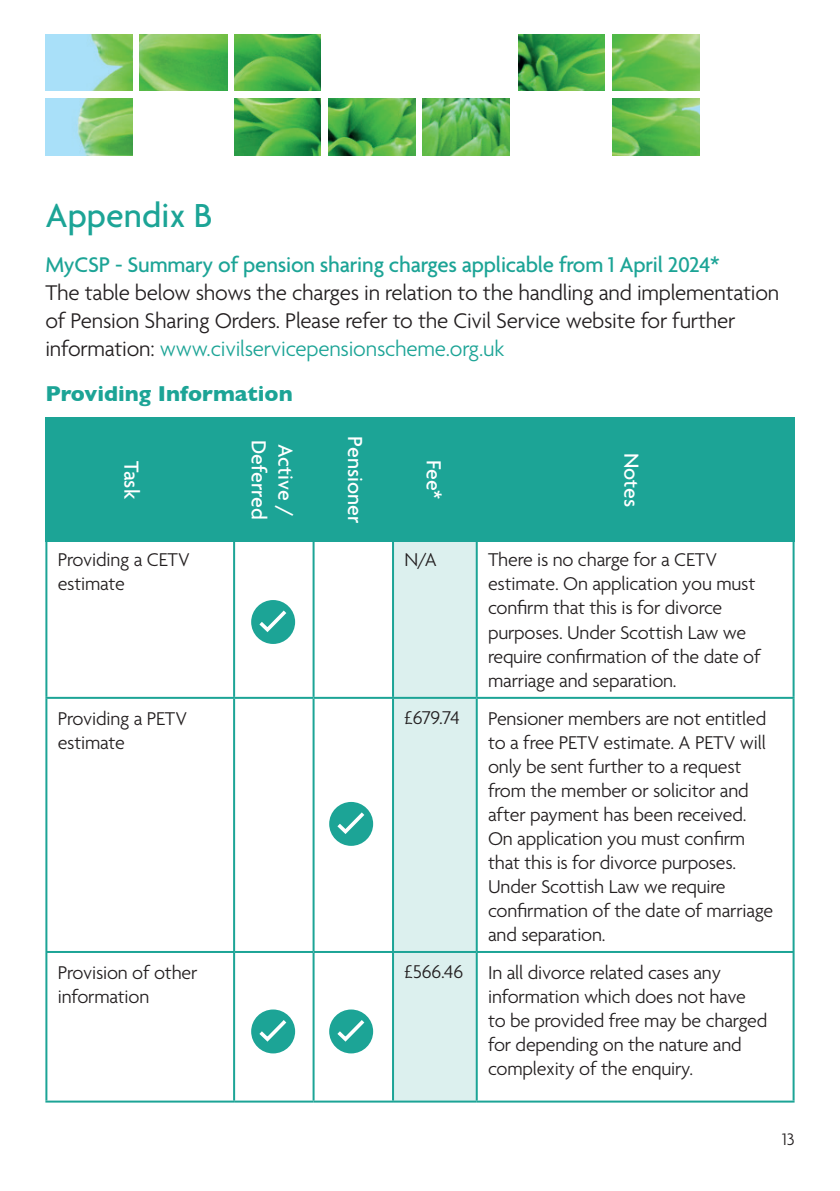
<style>
.page{position:relative;width:840px;height:1191px;background:#fff}
.page>*{position:absolute;margin:0;border:0;box-sizing:border-box;transform-origin:0 0}
.t1{font:500 36px "Agenda";color:#1ca496}
.t2{font:300 23px/28px "Agenda";letter-spacing:-.01em;color:#231f20}
.t3{font:500 23px "Agenda";letter-spacing:-.01em;color:#1ca496}
.t4{font:500 22px "Agenda";color:#fff}
.t5{font:700 22px "Gill Sans";color:#1ca496}
.t6{font:300 20px/24px "Agenda";letter-spacing:-.01em;color:#231f20}
.t7{font:300 18px "Agenda";color:#231f20}
.s1{color:#1ca496}
</style>
<div class="page">
<svg style="left:47px;top:542px;width:745px;height:558px"></svg>
<div style="left:394px;top:542px;width:81px;height:558px;background:#dcf0ee"></div>
<hr style="left:45px;top:541px;width:2px;height:156px;background:#1ca496">
<hr style="left:233px;top:541px;width:2px;height:156px;background:#1ca496">
<hr style="left:312px;top:541px;width:2px;height:156px;background:#1ca496">
<hr style="left:392px;top:541px;width:2px;height:156px;background:#1ca496">
<hr style="left:475px;top:541px;width:2px;height:156px;background:#1ca496">
<hr style="left:792px;top:541px;width:2px;height:156px;background:#1ca496">
<hr style="left:45px;top:697px;width:189px;height:2px;background:#1ca496">
<hr style="left:45px;top:699px;width:2px;height:252px;background:#1ca496">
<hr style="left:234px;top:697px;width:79px;height:2px;background:#1ca496">
<hr style="left:233px;top:699px;width:2px;height:252px;background:#1ca496">
<hr style="left:313px;top:697px;width:80px;height:2px;background:#1ca496">
<hr style="left:312px;top:699px;width:2px;height:252px;background:#1ca496">
<hr style="left:393px;top:697px;width:83px;height:2px;background:#1ca496">
<hr style="left:392px;top:699px;width:2px;height:252px;background:#1ca496">
<hr style="left:476px;top:697px;width:318px;height:2px;background:#1ca496">
<hr style="left:475px;top:699px;width:2px;height:252px;background:#1ca496">
<hr style="left:792px;top:699px;width:2px;height:252px;background:#1ca496">
<hr style="left:45px;top:951px;width:189px;height:2px;background:#1ca496">
<hr style="left:45px;top:953px;width:2px;height:147px;background:#1ca496">
<hr style="left:234px;top:951px;width:79px;height:2px;background:#1ca496">
<hr style="left:233px;top:953px;width:2px;height:147px;background:#1ca496">
<hr style="left:313px;top:951px;width:80px;height:2px;background:#1ca496">
<hr style="left:312px;top:953px;width:2px;height:147px;background:#1ca496">
<hr style="left:393px;top:951px;width:83px;height:2px;background:#1ca496">
<hr style="left:392px;top:953px;width:2px;height:147px;background:#1ca496">
<hr style="left:476px;top:951px;width:318px;height:2px;background:#1ca496">
<hr style="left:475px;top:953px;width:2px;height:147px;background:#1ca496">
<hr style="left:792px;top:953px;width:2px;height:147px;background:#1ca496">
<hr style="left:45px;top:1100px;width:189px;height:2px;background:#1ca496">
<hr style="left:234px;top:1100px;width:79px;height:2px;background:#1ca496">
<hr style="left:313px;top:1100px;width:80px;height:2px;background:#1ca496">
<hr style="left:393px;top:1100px;width:83px;height:2px;background:#1ca496">
<hr style="left:476px;top:1100px;width:318px;height:2px;background:#1ca496">
<div style="left:251px;top:600px;width:44px;height:44px;background:#1ca496;border-radius:50%"></div>
<svg style="left:255px;top:606px;width:35px;height:26px"></svg>
<div style="left:251px;top:1009px;width:44px;height:44px;background:#1ca496;border-radius:50%"></div>
<svg style="left:255px;top:1016px;width:35px;height:26px"></svg>
<div style="left:329px;top:1009px;width:44px;height:44px;background:#1ca496;border-radius:50%"></div>
<svg style="left:333px;top:1016px;width:35px;height:26px"></svg>
<div style="left:329px;top:802px;width:44px;height:44px;background:#1ca496;border-radius:50%"></div>
<svg style="left:333px;top:808px;width:35px;height:26px"></svg>
<div style="left:45px;top:417px;width:749px;height:125px;background:#1ca496"></div>
<img style="left:45px;top:34px;width:88px;height:57px">
<img style="left:612px;top:98px;width:87px;height:57px">
<img style="left:422px;top:98px;width:87px;height:57px">
<img style="left:328px;top:98px;width:87px;height:57px">
<img style="left:234px;top:98px;width:86px;height:57px">
<img style="left:45px;top:98px;width:88px;height:57px">
<img style="left:612px;top:34px;width:87px;height:57px">
<img style="left:518px;top:34px;width:86px;height:57px">
<img style="left:234px;top:34px;width:86px;height:57px">
<img style="left:140px;top:34px;width:87px;height:57px">
<h1 class="t1" style="left:45px;top:196px;width:169px">Appendix B</h1>
<p class="t3" style="left:45px;top:253px;width:675px">MyCSP - Summary of pension sharing charges applicable from 1 April 2024*</p>
<p class="t2" style="left:45px;top:280px;width:735px">The table below shows the charges in relation to the handling and implementation of Pension Sharing Orders. Please refer to the Civil Service website for further information: <span class="s1">www.civilservicepensionscheme.org.uk</span></p>
<p class="t5" style="left:45px;top:376px;width:249px">Providing Information</p>
<p class="t4" style="left:143px;top:461px;width:39px;rotate:90deg">Task</p>
<p class="t4" style="left:271px;top:440px;width:81px;rotate:90deg">Deferred</p>
<p class="t4" style="left:297px;top:443px;width:75px;rotate:90deg">Active /</p>
<p class="t4" style="left:367px;top:436px;width:88px;rotate:90deg">Pensioner</p>
<p class="t4" style="left:445px;top:460px;width:41px;rotate:90deg">Fee*</p>
<p class="t4" style="left:643px;top:452px;width:56px;rotate:90deg">Notes</p>
<p class="t6" style="left:58px;top:549px;width:133px">Providing a CETV estimate</p>
<p class="t6" style="left:404px;top:549px;width:34px">N/A</p>
<p class="t6" style="left:488px;top:549px;width:274px">There is no charge for a CETV estimate. On application you must confirm that this is for divorce purposes. Under Scottish Law we require confirmation of the date of marriage and separation.</p>
<p class="t6" style="left:58px;top:707px;width:131px">Providing a PETV estimate</p>
<p class="t6" style="left:404px;top:706px;width:57px">£679.74</p>
<p class="t6" style="left:488px;top:707px;width:286px">Pensioner members are not entitled to a free PETV estimate. A PETV will only be sent further to a request from the member or solicitor and after payment has been received.<br>On application you must confirm that this is for divorce purposes.<br>Under Scottish Law we require confirmation of the date of marriage and separation.</p>
<p class="t6" style="left:58px;top:961px;width:141px">Provision of other information</p>
<p class="t6" style="left:488px;top:961px;width:280px;text-indent:-84px">£566.46 In all divorce related cases any information which does not have to be provided free may be charged for depending on the nature and complexity of the enquiry.</p>
<p class="t7" style="left:781px;top:1129px;width:14px">13</p>
</div>
